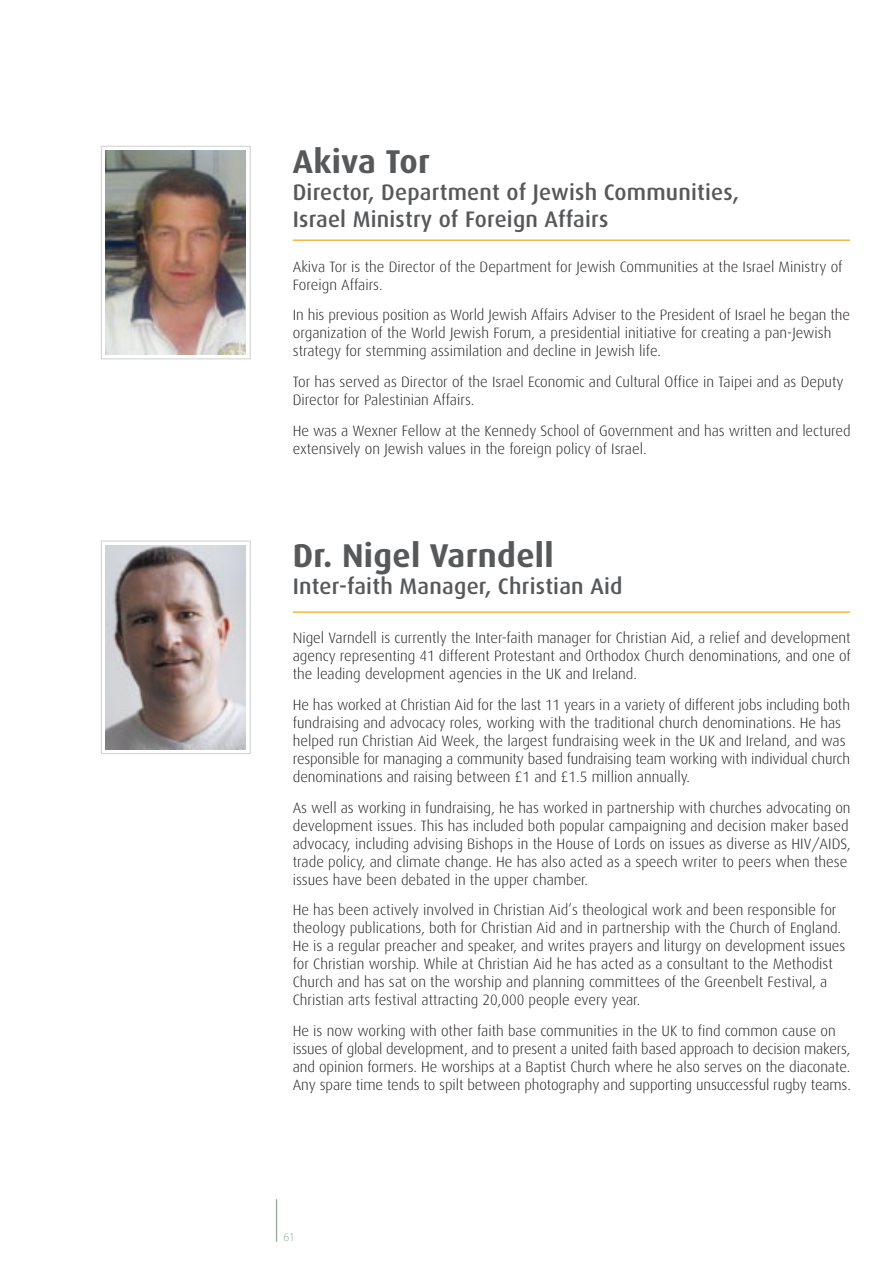
<style>
.page{position:relative;width:893px;height:1263px;background:#fff}
.page>*{position:absolute;margin:0;border:0;box-sizing:border-box;transform-origin:0 0}
.t1{font:700 33px "Dax";letter-spacing:.01em;color:#57585a}
.t2{font:500 22.5px/27px "Dax";letter-spacing:.01em;color:#57585a}
.t3{font:300 15px/18px "Dax";color:#231f20}
.t4{font:12px "Myriad PS Light";color:#93a99c}
</style>
<div class="page">
<div style="left:101px;top:540px;width:150px;height:214px;border:1px solid #d1d2d4"></div>
<img style="left:106px;top:545px;width:140px;height:204px">
<hr style="left:293px;top:612px;width:557px;height:1px;background:#f6ab1b">
<hr style="left:276px;top:1199px;width:1px;height:43px;background:#93a99c">
<hr style="left:293px;top:240px;width:557px;height:1px;background:#f6ab1b">
<div style="left:101px;top:146px;width:150px;height:213px;border:1px solid #d1d2d4"></div>
<img style="left:106px;top:151px;width:140px;height:204px">
<h1 class="t1" style="left:293px;top:145px;width:139px">Akiva Tor</h1>
<h2 class="t2" style="left:293px;top:179px;width:448px">Director, Department of Jewish Communities,<br>Israel Ministry of Foreign Affairs</h2>
<p class="t3" style="left:293px;top:258px;width:551px">Akiva Tor is the Director of the Department for Jewish Communities at the Israel Ministry of<br>Foreign Affairs.</p>
<p class="t3" style="left:293px;top:307px;width:558px">In his previous position as World Jewish Affairs Adviser to the President of Israel he began the organization of the World Jewish Forum, a presidential initiative for creating a pan-Jewish strategy for stemming assimilation and decline in Jewish life.</p>
<p class="t3" style="left:293px;top:374px;width:552px">Tor has served as Director of the Israel Economic and Cultural Office in Taipei and as Deputy<br>Director for Palestinian Affairs.</p>
<p class="t3" style="left:293px;top:422px;width:559px">He was a Wexner Fellow at the Kennedy School of Government and has written and lectured extensively on Jewish values in the foreign policy of Israel.</p>
<h1 class="t1" style="left:293px;top:540px;width:262px">Dr. Nigel Varndell</h1>
<h2 class="t2" style="left:293px;top:574px;width:331px">Inter-faith Manager, Christian Aid</h2>
<p class="t3" style="left:293px;top:630px;width:559px;text-align:justify">Nigel Varndell is currently the Inter-faith manager for Christian Aid, a relief and development agency representing 41 different Protestant and Orthodox Church denominations, and one of the leading development agencies in the UK and Ireland.</p>
<p class="t3" style="left:293px;top:696px;width:559px">He has worked at Christian Aid for the last 11 years in a variety of different jobs including both fundraising and advocacy roles, working with the traditional church denominations. He has helped run Christian Aid Week, the largest fundraising week in the UK and Ireland, and was responsible for managing a community based fundraising team working with individual church denominations and raising between £1 and £1.5 million annually.</p>
<p class="t3" style="left:293px;top:799px;width:559px">As well as working in fundraising, he has worked in partnership with churches advocating on development issues. This has included both popular campaigning and decision maker based advocacy, including advising Bishops in the House of Lords on issues as diverse as HIV/AIDS, trade policy, and climate change. He has also acted as a speech writer to peers when these issues have been debated in the upper chamber.</p>
<p class="t3" style="left:293px;top:902px;width:554px">He has been actively involved in Christian Aid’s theological work and been responsible for theology publications, both for Christian Aid and in partnership with the Church of England.<br>He is a regular preacher and speaker, and writes prayers and liturgy on development issues for Christian worship. While at Christian Aid he has acted as a consultant to the Methodist Church and has sat on the worship and planning committees of the Greenbelt Festival, a Christian arts festival attracting 20,000 people every year.</p>
<p class="t3" style="left:293px;top:1023px;width:559px">He is now working with other faith base communities in the UK to find common cause on issues of global development, and to present a united faith based approach to decision makers, and opinion formers. He worships at a Baptist Church where he also serves on the diaconate.<br>Any spare time tends to spilt between photography and supporting unsuccessful rugby teams.</p>
<p class="t4" style="left:283px;top:1233px;width:13px">61</p>
</div>
